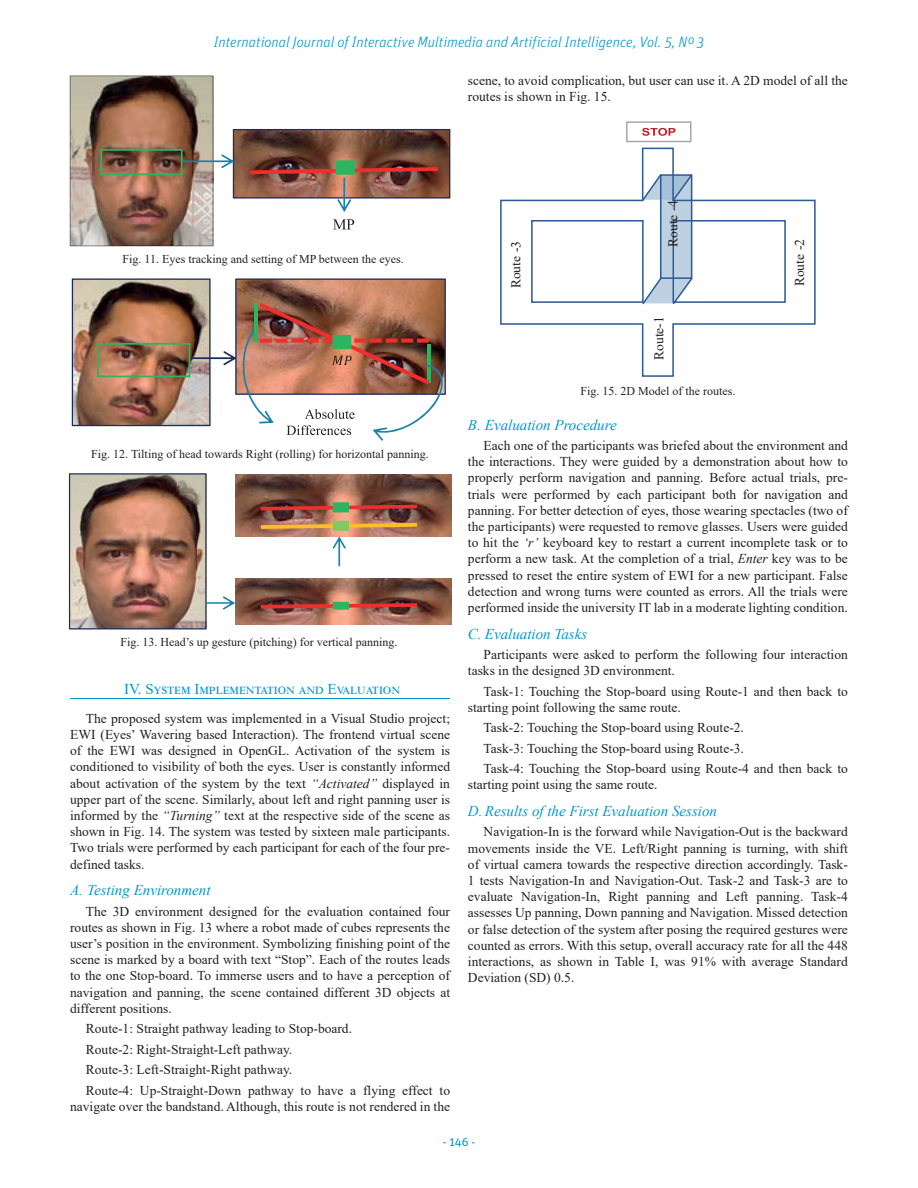
<style>
.page{position:relative;width:918px;height:1188px;background:#fff}
.page>*{position:absolute;margin:0;border:0;box-sizing:border-box;transform-origin:0 0}
.t1{font:italic 15px "Times New Roman";color:#0098cd}
.t2{font:italic 300 15px "Unit OT";color:#0098cd}
.t3{font:15px "Times New Roman";color:#0098cd}
.t4{font:13.65px "Times New Roman";color:#231f20}
.Texto{font:13.5px/16.2px "Times New Roman";color:#231f20;text-align:justify}
.PieObjetos_-_Centrad{font:12px "Times New Roman";color:#231f20}
.t5{font:12px "Unit OT";color:#0098cd}
.s1{font-style:italic}
</style>
<div class="page">
<hr style="left:70px;top:698px;width:380px;height:1px;background:#0098cd">
<img style="left:70px;top:76px;width:380px;height:170px">
<img style="left:72px;top:278px;width:374px;height:163px">
<img style="left:235px;top:579px;width:216px;height:46px">
<svg style="left:261px;top:602px;width:156px;height:8px"></svg>
<img style="left:235px;top:475px;width:216px;height:61px">
<svg style="left:261px;top:502px;width:156px;height:10px;background:#8b4436"></svg>
<img style="left:69px;top:473px;width:166px;height:156px">
<svg style="left:261px;top:521px;width:156px;height:45px"></svg>
<svg style="left:500px;top:147px;width:316px;height:230px"></svg>
<svg style="left:641px;top:173px;width:53px;height:30px"></svg>
<svg style="left:641px;top:276px;width:53px;height:30px"></svg>
<div style="left:626px;top:121px;width:66px;height:21px;border:2px solid #a8a9ad"></div>
<svg style="left:642px;top:128px;width:34px;height:8px"></svg>
<p class="t2" style="left:214px;top:33px;width:492px">International Journal of Interactive Multimedia and Artificial Intelligence, Vol. 5, Nº 3</p>
<p class="Texto" style="left:468px;top:72px;width:381px">scene, to avoid complication, but user can use it. A 2D model of all the routes is shown in Fig. 15.</p>
<p class="PieObjetos_-_Centrad" style="left:122px;top:251px;width:283px">Fig. 11. Eyes tracking and setting of MP between the eyes.</p>
<p class="PieObjetos_-_Centrad" style="left:91px;top:446px;width:339px">Fig. 12. Tilting of head towards Right (rolling) for horizontal panning.</p>
<p class="PieObjetos_-_Centrad" style="left:120px;top:634px;width:278px">Fig. 13. Head’s up gesture (pitching) for vertical panning.</p>
<p class="t3" style="left:124px;top:678px;width:276px">IV. System Implementation and Evaluation</p>
<p class="Texto" style="left:70px;top:710px;width:381px;text-indent:16px">The proposed system was implemented in a Visual Studio project; EWI (Eyes’ Wavering based Interaction). The frontend virtual scene of the EWI was designed in OpenGL. Activation of the system is conditioned to visibility of both the eyes. User is constantly informed about activation of the system by the text <span class="s1">“Activated”</span> displayed in upper part of the scene. Similarly, about left and right panning user is informed by the <span class="s1">“Turning”</span> text at the respective side of the scene as shown in Fig. 14. The system was tested by sixteen male participants.<br>Two trials were performed by each participant for each of the four pre&shy;defined tasks.</p>
<p class="t1" style="left:70px;top:880px;width:142px">A. Testing Environment</p>
<p class="Texto" style="left:70px;top:903px;width:381px;text-indent:16px">The 3D environment designed for the evaluation contained four routes as shown in Fig. 13 where a robot made of cubes represents the user’s position in the environment. Symbolizing finishing point of the scene is marked by a board with text “Stop”. Each of the routes leads to the one Stop-board. To immerse users and to have a perception of navigation and panning, the scene contained different 3D objects at different positions.</p>
<p class="Texto" style="left:86px;top:1020px;width:268px">Route-1: Straight pathway leading to Stop-board.</p>
<p class="Texto" style="left:86px;top:1041px;width:208px">Route-2: Right-Straight-Left pathway.</p>
<p class="Texto" style="left:86px;top:1061px;width:208px">Route-3: Left-Straight-Right pathway.</p>
<p class="Texto" style="left:70px;top:1082px;width:381px;text-align:right">Route-4: Up-Straight-Down pathway to have a flying effect to navigate over the bandstand. Although, this route is not rendered in the</p>
<p class="t4" style="left:506px;top:288px;width:49px;rotate:-90deg">Route -3</p>
<p class="t4" style="left:663px;top:247px;width:49px;rotate:-90deg">Route -4</p>
<p class="t4" style="left:649px;top:360px;width:45px;rotate:-90deg">Route-1</p>
<p class="t4" style="left:790px;top:286px;width:49px;rotate:-90deg">Route -2</p>
<p class="PieObjetos_-_Centrad" style="left:580px;top:382px;width:156px">Fig. 15. 2D Model of the routes.</p>
<p class="t1" style="left:468px;top:414px;width:150px">B. Evaluation Procedure</p>
<p class="Texto" style="left:468px;top:437px;width:381px;text-indent:16px">Each one of the participants was briefed about the environment and the interactions. They were guided by a demonstration about how to properly perform navigation and panning. Before actual trials, pre&shy;trials were performed by each participant both for navigation and panning. For better detection of eyes, those wearing spectacles (two of the participants) were requested to remove glasses. Users were guided to hit the <span class="s1">‘r’</span> keyboard key to restart a current incomplete task or to perform a new task. At the completion of a trial, <span class="s1">Enter</span> key was to be pressed to reset the entire system of EWI for a new participant. False detection and wrong turns were counted as errors. All the trials were performed inside the university IT lab in a moderate lighting condition.</p>
<p class="t1" style="left:468px;top:623px;width:121px">C. Evaluation Tasks</p>
<p class="Texto" style="left:468px;top:646px;width:381px;text-indent:16px">Participants were asked to perform the following four interaction tasks in the designed 3D environment.</p>
<p class="Texto" style="left:468px;top:683px;width:381px;text-indent:16px">Task-1: Touching the Stop-board using Route-1 and then back to starting point following the same route.</p>
<p class="Texto" style="left:484px;top:719px;width:262px">Task-2: Touching the Stop-board using Route-2.</p>
<p class="Texto" style="left:484px;top:740px;width:262px">Task-3: Touching the Stop-board using Route-3.</p>
<p class="Texto" style="left:468px;top:760px;width:381px;text-indent:16px">Task-4: Touching the Stop-board using Route-4 and then back to starting point using the same route.</p>
<p class="t1" style="left:468px;top:801px;width:251px">D. Results of the First Evaluation Session</p>
<p class="Texto" style="left:468px;top:823px;width:381px;text-indent:16px">Navigation-In is the forward while Navigation-Out is the backward movements inside the VE. Left/Right panning is turning, with shift of virtual camera towards the respective direction accordingly. Task-1 tests Navigation-In and Navigation-Out. Task-2 and Task-3 are to evaluate Navigation-In, Right panning and Left panning. Task-4 assesses Up panning, Down panning and Navigation. Missed detection or false detection of the system after posing the required gestures were counted as errors. With this setup, overall accuracy rate for all the 448 interactions, as shown in Table I, was 91% with average Standard Deviation (SD) 0.5.</p>
<p class="t5" style="left:443px;top:1135px;width:34px">- 146 -</p>
</div>
